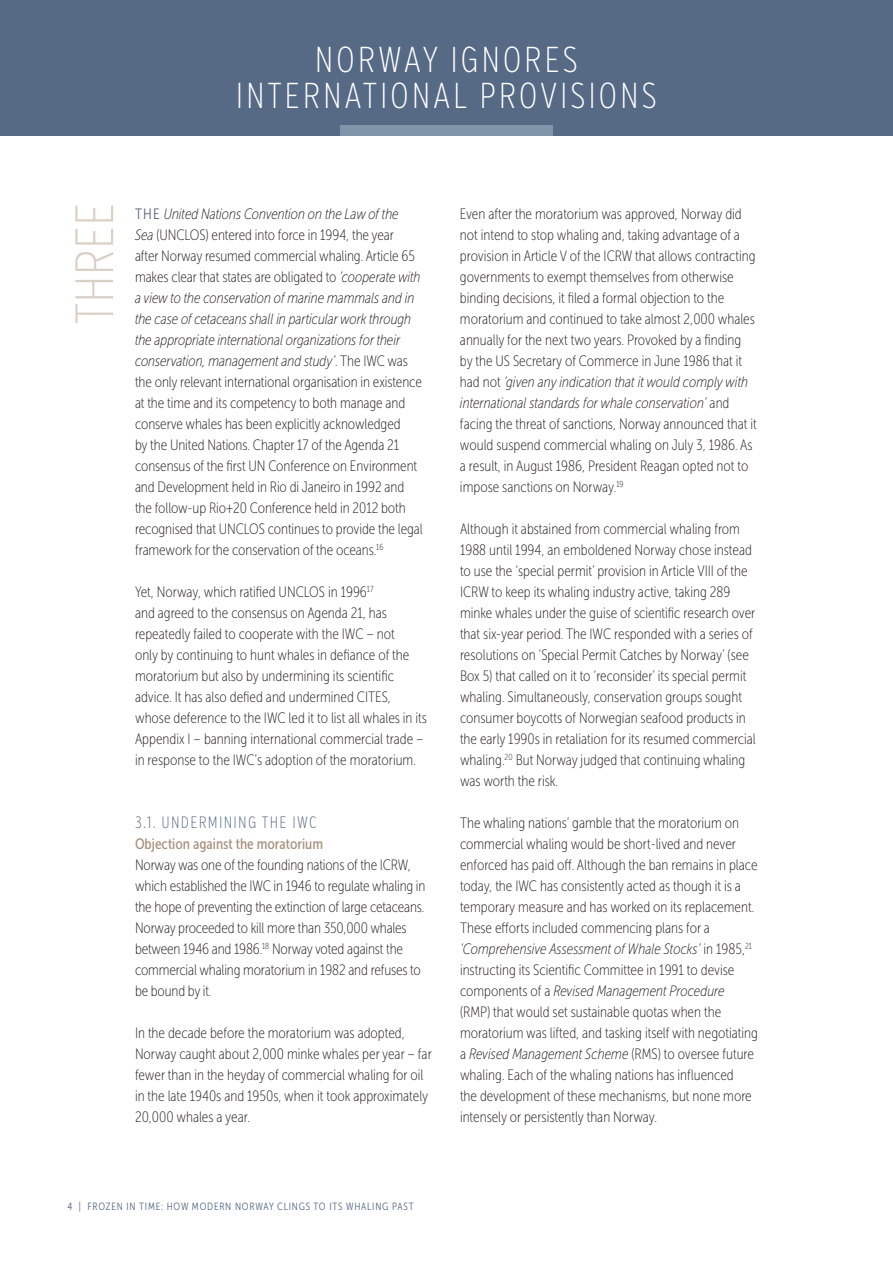
<style>
.page{position:relative;width:893px;height:1263px;background:#fff}
.page>*{position:absolute;margin:0;border:0;box-sizing:border-box;transform-origin:0 0}
.t1{font:200 54px "Verb Comp";color:#dad1c6}
.t2{font:200 36px/36px "Verb Comp";letter-spacing:.075em;color:#fff;text-align:center}
.t3{font:200 16.5px "Verb Comp";letter-spacing:.075em;color:#566985}
.t4{font:15px/21px "Museo Sans Cond 100";color:#231f20}
.t5{font:15px "Museo Sans Cond 500";color:#a6917d}
.t6{font:10.5px "Museo Sans Cond 300";letter-spacing:.075em;color:#566985}
.s1{font-family:"Museo Sans Cond 300";color:#566985}
.s2{font-style:italic}
</style>
<div class="page">
<div style="left:0;top:0;width:893px;height:136px;background:#566985"></div>
<div style="left:340px;top:126px;width:213px;height:10px;background:#8095a9"></div>
<h2 class="t2" style="left:236px;top:42px;width:423px">NORWAY IGNORES<br>INTERNATIONAL PROVISIONS</h2>
<h1 class="t1" style="left:64px;top:324px;width:123px;rotate:-90deg">THREE</h1>
<p class="t4" style="left:135px;top:203px;width:289px"><span class="s1">THE</span> <span class="s2">United Nations Convention on the Law of the<br>Sea</span> (UNCLOS) entered into force in 1994, the year<br>after Norway resumed commercial whaling. Article 65 makes clear that states are obligated to <span class="s2">‘cooperate with a view to the conservation of marine mammals and in the case of cetaceans shall in particular work through the appropriate international organizations for their conservation, management and study’</span>. The IWC was the only relevant international organisation in existence at the time and its competency to both manage and conserve whales has been explicitly acknowledged<br>by the United Nations. Chapter 17 of the Agenda 21 consensus of the first UN Conference on Environment and Development held in Rio di Janeiro in 1992 and the follow-up Rio+20 Conference held in 2012 both recognised that UNCLOS continues to provide the legal framework for the conservation of the oceans.<sup>16</sup></p>
<p class="t4" style="left:135px;top:581px;width:294px">Yet, Norway, which ratified UNCLOS in 1996<sup>17<br></sup>and agreed to the consensus on Agenda 21, has repeatedly failed to cooperate with the IWC – not<br>only by continuing to hunt whales in defiance of the moratorium but also by undermining its scientific advice. It has also defied and undermined CITES, whose deference to the IWC led it to list all whales in its Appendix I – banning international commercial trade – in response to the IWC’s adoption of the moratorium.</p>
<p class="t3" style="left:135px;top:813px;width:183px">3.1. UNDERMINING THE IWC</p>
<p class="t5" style="left:135px;top:835px;width:190px">Objection against the moratorium</p>
<p class="t4" style="left:135px;top:854px;width:292px">Norway was one of the founding nations of the ICRW, which established the IWC in 1946 to regulate whaling in the hope of preventing the extinction of large cetaceans.<br>Norway proceeded to kill more than 350,000 whales between 1946 and 1986.<sup>18</sup> Norway voted against the commercial whaling moratorium in 1982 and refuses to be bound by it.</p>
<p class="t4" style="left:135px;top:1022px;width:298px">In the decade before the moratorium was adopted, Norway caught about 2,000 minke whales per year – far fewer than in the heyday of commercial whaling for oil in the late 1940s and 1950s, when it took approximately 20,000 whales a year.</p>
<p class="t4" style="left:460px;top:203px;width:298px">Even after the moratorium was approved, Norway did not intend to stop whaling and, taking advantage of a provision in Article V of the ICRW that allows contracting governments to exempt themselves from otherwise binding decisions, it filed a formal objection to the moratorium and continued to take almost 2,000 whales annually for the next two years. Provoked by a finding by the US Secretary of Commerce in June 1986 that it had not <span class="s2">‘given any indication that it would comply with international standards for whale conservation’</span> and facing the threat of sanctions, Norway announced that it would suspend commercial whaling on July 3, 1986. As a result, in August 1986, President Reagan opted not to impose sanctions on Norway.<sup>19</sup></p>
<p class="t4" style="left:460px;top:518px;width:297px">Although it abstained from commercial whaling from 1988 until 1994, an emboldened Norway chose instead to use the ‘special permit’ provision in Article VIII of the ICRW to keep its whaling industry active, taking 289 minke whales under the guise of scientific research over that six-year period. The IWC responded with a series of resolutions on ‘Special Permit Catches by Norway’ (see Box 5) that called on it to ‘reconsider’ its special permit whaling. Simultaneously, conservation groups sought consumer boycotts of Norwegian seafood products in the early 1990s in retaliation for its resumed commercial whaling.<sup>20</sup> But Norway judged that continuing whaling was worth the risk.</p>
<p class="t4" style="left:460px;top:812px;width:299px">The whaling nations’ gamble that the moratorium on commercial whaling would be short-lived and never enforced has paid off. Although the ban remains in place today, the IWC has consistently acted as though it is a temporary measure and has worked on its replacement.<br>These efforts included commencing plans for a <span class="s2">‘Comprehensive Assessment of Whale Stocks’</span> in 1985,<sup>21 </sup>instructing its Scientific Committee in 1991 to devise components of a <span class="s2">Revised Management Procedure </span>(RMP) that would set sustainable quotas when the moratorium was lifted, and tasking itself with negotiating a <span class="s2">Revised Management Scheme</span> (RMS) to oversee future whaling. Each of the whaling nations has influenced<br>the development of these mechanisms, but none more intensely or persistently than Norway.</p>
<p class="t6" style="left:68px;top:1200px;width:348px">4 | FROZEN IN TIME: HOW MODERN NORWAY CLINGS TO ITS WHALING PAST</p>
</div>
